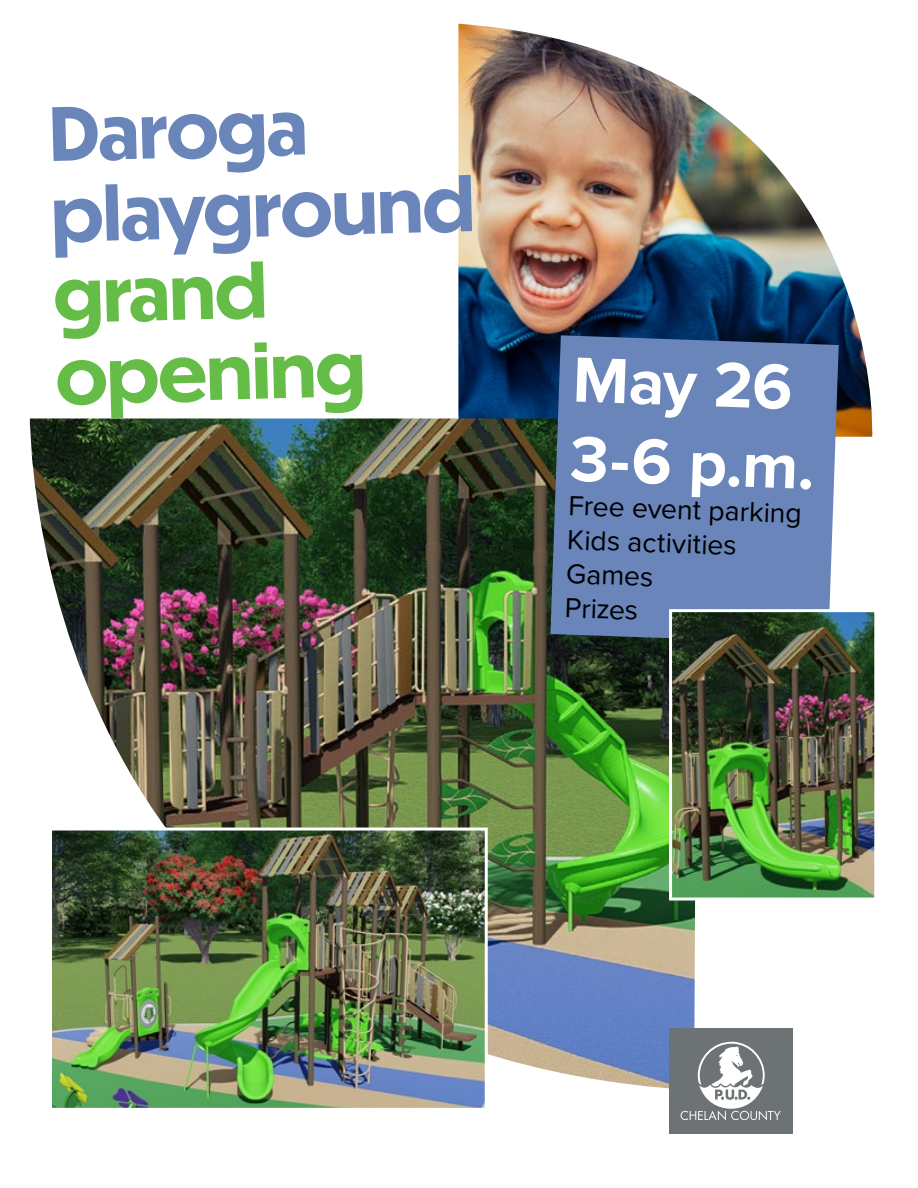
<style>
.page{position:relative;width:918px;height:1188px;background:#fff}
.page>*{position:absolute;margin:0;border:0;box-sizing:border-box;transform-origin:0 0}
.t1{font:700 72px/81.6px "Dunbar Tall";color:#6985ba}
.t2{font:700 72px/81.6px "Dunbar Tall";color:#65bc46}
.t3{font:700 66px/79.2px "Proxima Nova";color:#fff}
.t4{font:28.5px/34.2px "Proxima Nova";color:#000}
</style>
<div class="page">
<img style="left:458px;top:24px;width:415px;height:413px">
<img style="left:29px;top:418px;width:667px;height:671px">
<div style="left:550px;top:335px;width:289px;height:309px;background:#6985ba"></div>
<img style="left:53px;top:832px;width:431px;height:275px">
<div style="left:49px;top:828px;width:439px;height:283px;border:3px solid #fff"></div>
<img style="left:673px;top:613px;width:200px;height:284px">
<div style="left:669px;top:609px;width:208px;height:292px;border:3px solid #fff"></div>
<div style="left:669px;top:1028px;width:123px;height:106px;background:#6d7375"></div>
<svg style="left:681px;top:1042px;width:100px;height:78px"></svg>
<h1 class="t1" style="left:47px;top:92px;width:424px;rotate:-2deg">Daroga playground</h1>
<h1 class="t2" style="left:51px;top:254px;width:311px;rotate:-2deg">grand opening</h1>
<h2 class="t3" style="left:574px;top:338px;width:246px;rotate:2deg">May 26<br>3-6 p.m.</h2>
<p class="t4" style="left:569px;top:487px;width:235px;rotate:2deg">Free event parking<br>Kids activities<br>Games<br>Prizes</p>
</div>
